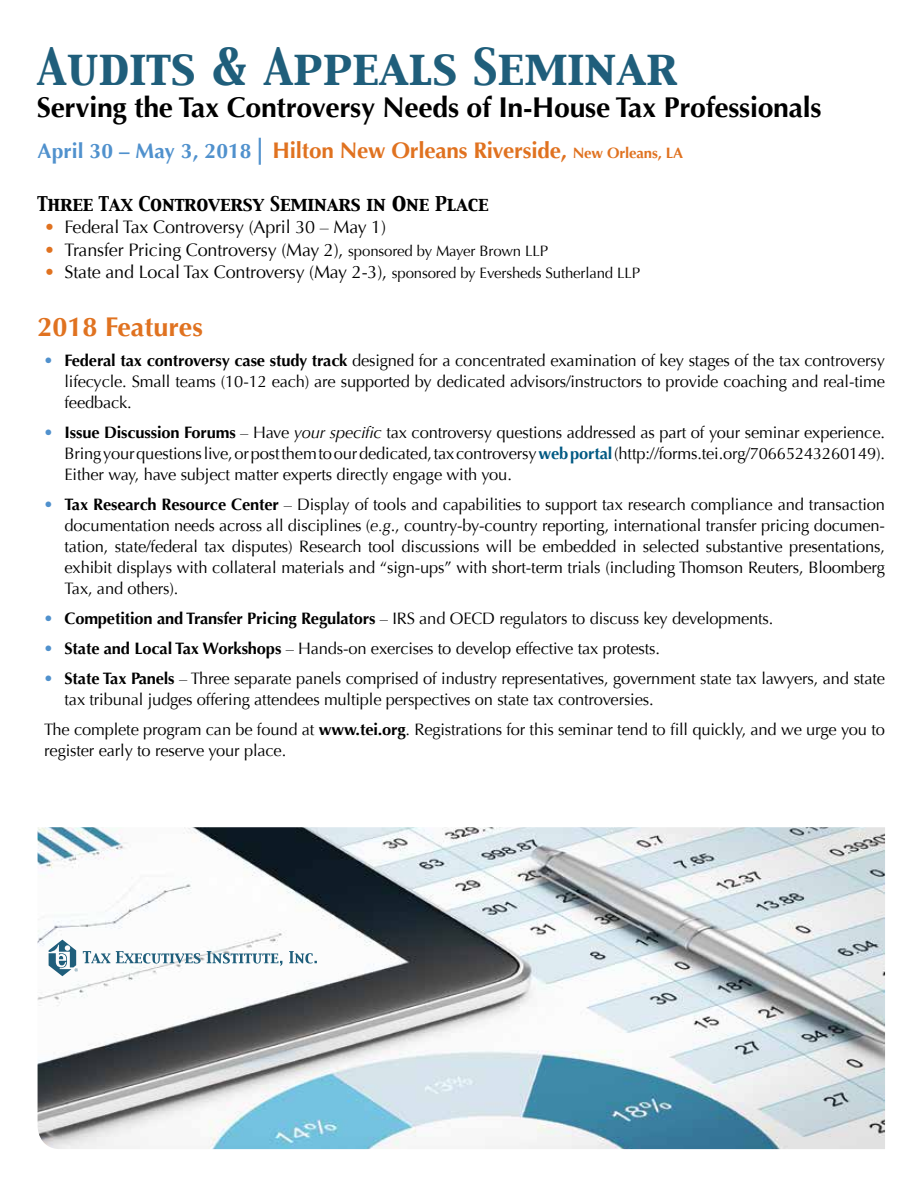
<style>
.page{position:relative;width:918px;height:1188px;background:#fff}
.page>*{position:absolute;margin:0;border:0;box-sizing:border-box;transform-origin:0 0}
.t1{font:45px "Capitals";color:#1f5e7b}
.t2{font:700 28.5px "Optima";letter-spacing:-.01em;color:#000}
.t3{font:700 27px "Optima";color:#e07220}
.t4{font:700 22.5px "Optima";letter-spacing:-.01em;color:#e07220}
.t5{font:18px "Optima";letter-spacing:-.01em;color:#000}
.t6{font:18px "Capitals";letter-spacing:-.01em;color:#000}
.t7{font:16.5px/21px "Optima";letter-spacing:-.01em;color:#000;text-align:justify}
.s1{font-size:21px;color:#5091cd}
.s2{font-size:27px;color:#5091cd}
.s3{font-size:15px}
.s4{font-size:22.2px}
.s5{color:#e07220}
.s6{color:#5091cd}
.s7{font-weight:700}
.s8{font-style:italic}
.s9{font-weight:700;color:#005983}
</style>
<div class="page">
<img style="left:38px;top:827px;width:847px;height:322px">
<svg style="left:49px;top:940px;width:268px;height:36px"></svg>
<h1 class="t1" style="left:37px;top:36px;width:642px">Audits &amp; Appeals Seminar</h1>
<h2 class="t2" style="left:37px;top:91px;width:786px">Serving the Tax Controversy Needs of In-House Tax Professionals</h2>
<h3 class="t4" style="left:38px;top:137px;width:647px"><span class="s1">April 30 – May 3, 2018</span><span class="s2">|</span> Hilton New Orleans Riverside, <span class="s3">New Orleans, LA</span></h3>
<p class="t6" style="left:38px;top:191px;width:453px">Three Tax Controversy Seminars in <span class="s4">o</span>ne Place</p>
<p class="t5" style="left:44px;top:217px;width:343px"><span class="s5">•</span> Federal Tax Controversy (April 30 – May 1)</p>
<p class="t5" style="left:44px;top:239px;width:505px"><span class="s5">•</span> Transfer Pricing Controversy (May 2), <span class="s3">sponsored by Mayer Brown LLP</span></p>
<p class="t5" style="left:44px;top:262px;width:597px"><span class="s5">•</span> State and Local Tax Controversy (May 2-3), <span class="s3">sponsored by Eversheds Sutherland LLP</span></p>
<h3 class="t3" style="left:38px;top:311px;width:167px">2018 Features</h3>
<p class="t7" style="left:65px;top:350px;width:822px;text-indent:-21px"><span class="s6">•</span> <span class="s7">Federal tax controversy case study track</span> designed for a concentrated examination of key stages of the tax controversy lifecycle. Small teams (10-12 each) are supported by dedicated advisors/instructors to provide coaching and real-time feedback.</p>
<p class="t7" style="left:65px;top:422px;width:822px;text-indent:-21px"><span class="s6">•</span> <span class="s7">Issue Discussion Forums</span> – Have <span class="s8">your specific</span> tax controversy questions addressed as part of your seminar experience.<br>Bring your questions live, or post them to our dedicated, tax controversy <span class="s9">web portal</span> (http://forms.tei.org/70665243260149).<br>Either way, have subject matter experts directly engage with you.</p>
<p class="t7" style="left:65px;top:494px;width:822px;text-indent:-21px"><span class="s6">•</span> <span class="s7">Tax Research Resource Center</span> – Display of tools and capabilities to support tax research compliance and transaction documentation needs across all disciplines (<span class="s8">e.g</span>., country-by-country reporting, international transfer pricing documen&shy;tation, state/federal tax disputes) Research tool discussions will be embedded in selected substantive presentations, exhibit displays with collateral materials and “sign-ups” with short-term trials (including Thomson Reuters, Bloomberg Tax, and others).</p>
<p class="t7" style="left:44px;top:608px;width:731px"><span class="s6">•</span> <span class="s7">Competition and Transfer Pricing Regulators</span> – IRS and OECD regulators to discuss key developments.</p>
<p class="t7" style="left:44px;top:638px;width:618px"><span class="s6">•</span> <span class="s7">State and Local Tax Workshops</span> – Hands-on exercises to develop effective tax protests.</p>
<p class="t7" style="left:65px;top:668px;width:822px;text-indent:-21px"><span class="s6">•</span> <span class="s7">State Tax Panels</span> – Three separate panels comprised of industry representatives, government state tax lawyers, and state tax tribunal judges offering attendees multiple perspectives on state tax controversies.</p>
<p class="t7" style="left:44px;top:719px;width:842px">The complete program can be found at <span class="s7">www.tei.org</span>. Registrations for this seminar tend to fill quickly, and we urge you to register early to reserve your place.</p>
</div>
